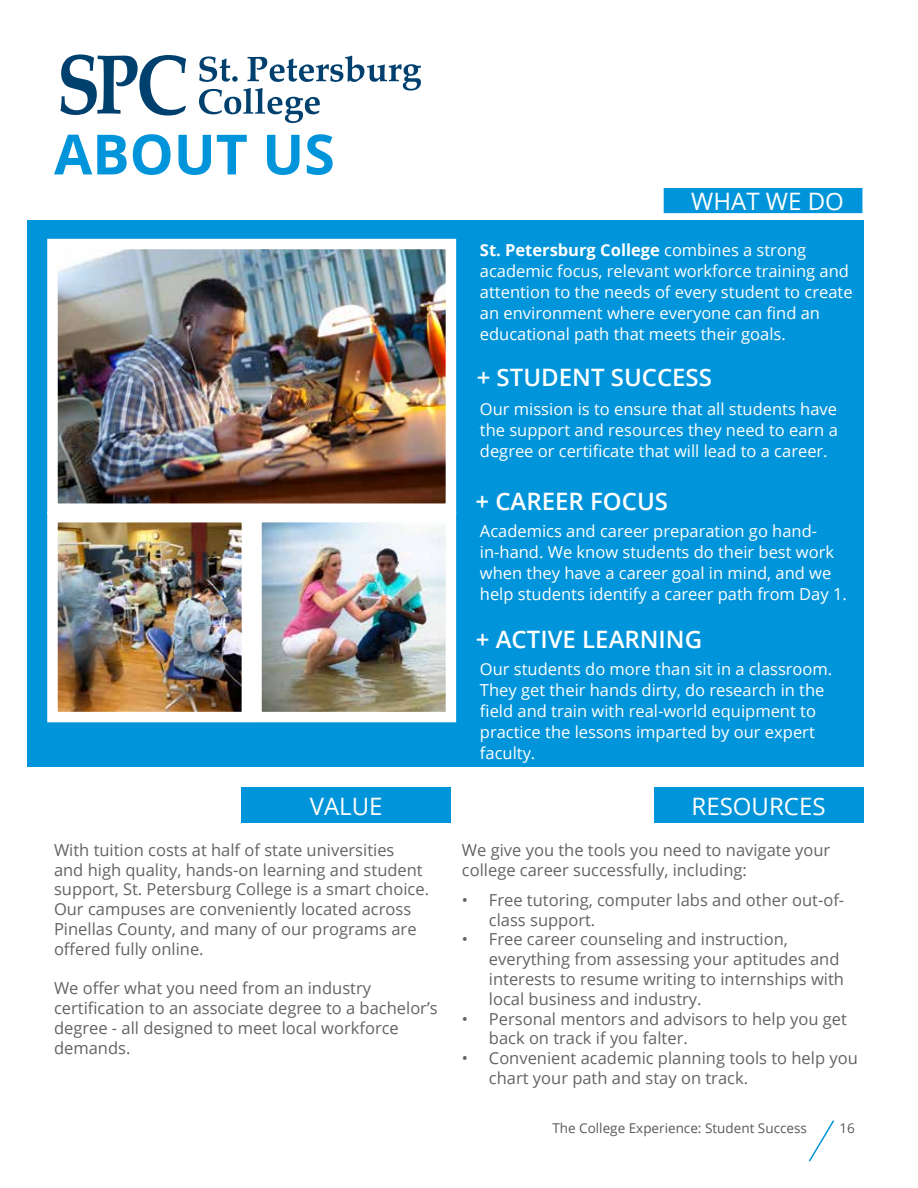
<style>
.page{position:relative;width:918px;height:1188px;background:#fff}
.page>*{position:absolute;margin:0;border:0;box-sizing:border-box;transform-origin:0 0}
.t1{font:700 55.5px "Open Sans";color:#0095da}
.t2{font:600 24px "Open Sans";color:#fff}
.t3{font:24px "Open Sans";color:#fff}
.t4{font:16.5px/19.8px "Open Sans";color:#626463}
.t5{font:16.5px/21px "Open Sans";color:#fff}
.t6{font:13.5px "Open Sans";color:#58595b}
.s1{font-weight:700}
</style>
<div class="page">
<svg style="left:808px;top:1120px;width:27px;height:42px"></svg>
<div style="left:654px;top:788px;width:209px;height:35px;background:#0095da"></div>
<div style="left:241px;top:788px;width:210px;height:35px;background:#0095da"></div>
<div style="left:653px;top:177px;width:220px;height:47px;background:#0095da;border:10px solid #fff"></div>
<div style="left:27px;top:220px;width:837px;height:547px;background:#0095da"></div>
<img style="left:58px;top:250px;width:387px;height:253px">
<div style="left:47px;top:239px;width:409px;height:275px;border:10px solid #fff"></div>
<img style="left:58px;top:523px;width:183px;height:188px">
<div style="left:47px;top:512px;width:205px;height:210px;border:10px solid #fff"></div>
<img style="left:262px;top:523px;width:183px;height:188px">
<div style="left:251px;top:512px;width:205px;height:210px;border:10px solid #fff"></div>
<svg style="left:60px;top:54px;width:126px;height:62px"></svg>
<svg style="left:199px;top:56px;width:222px;height:67px"></svg>
<h1 class="t1" style="left:54px;top:115px;width:282px">ABOUT US</h1>
<h2 class="t3" style="left:691px;top:185px;width:154px">WHAT WE DO</h2>
<p class="t5" style="left:480px;top:239px;width:374px"><span class="s1">St. Petersburg College</span> combines a strong academic focus, relevant workforce training and attention to the needs of every student to create an environment where everyone can find an educational path that meets their goals.</p>
<h2 class="t2" style="left:477px;top:361px;width:237px">+ STUDENT SUCCESS</h2>
<p class="t5" style="left:480px;top:399px;width:359px;text-align:justify">Our mission is to ensure that all students have the support and resources they need to earn a degree or certificate that will lead to a career.</p>
<h2 class="t2" style="left:475px;top:485px;width:194px">+ CAREER FOCUS</h2>
<p class="t5" style="left:480px;top:520px;width:369px">Academics and career preparation go hand&shy;in-hand. We know students do their best work when they have a career goal in mind, and we help students identify a career path from Day 1.</p>
<h2 class="t2" style="left:476px;top:623px;width:228px">+ ACTIVE LEARNING</h2>
<p class="t5" style="left:480px;top:658px;width:354px">Our students do more than sit in a classroom.<br>They get their hands dirty, do research in the field and train with real-world equipment to practice the lessons imparted by our expert faculty.</p>
<h2 class="t3" style="left:310px;top:790px;width:74px">VALUE</h2>
<h2 class="t3" style="left:692px;top:790px;width:136px">RESOURCES</h2>
<p class="t4" style="left:54px;top:839px;width:377px">With tuition costs at half of state universities<br>and high quality, hands-on learning and student support, St. Petersburg College is a smart choice.<br>Our campuses are conveniently located across Pinellas County, and many of our programs are offered fully online.</p>
<p class="t4" style="left:54px;top:978px;width:385px">We offer what you need from an industry certification to an associate degree to a bachelor’s degree - all designed to meet local workforce demands.</p>
<p class="t4" style="left:462px;top:839px;width:370px">We give you the tools you need to navigate your college career successfully, including:</p>
<p class="t4" style="left:489px;top:890px;width:357px;text-indent:-27px">• Free tutoring, computer labs and other out-of&shy;class support.</p>
<p class="t4" style="left:489px;top:929px;width:357px;text-indent:-27px">• Free career counseling and instruction, everything from assessing your aptitudes and interests to resume writing to internships with local business and industry.</p>
<p class="t4" style="left:489px;top:1008px;width:359px;text-indent:-27px">• Personal mentors and advisors to help you get back on track if you falter.</p>
<p class="t4" style="left:489px;top:1048px;width:370px;text-indent:-27px">• Convenient academic planning tools to help you chart your path and stay on track.</p>
<p class="t6" style="left:552px;top:1118px;width:256px">The College Experience: Student Success</p>
<p class="t6" style="left:839px;top:1119px;width:17px">16</p>
</div>
